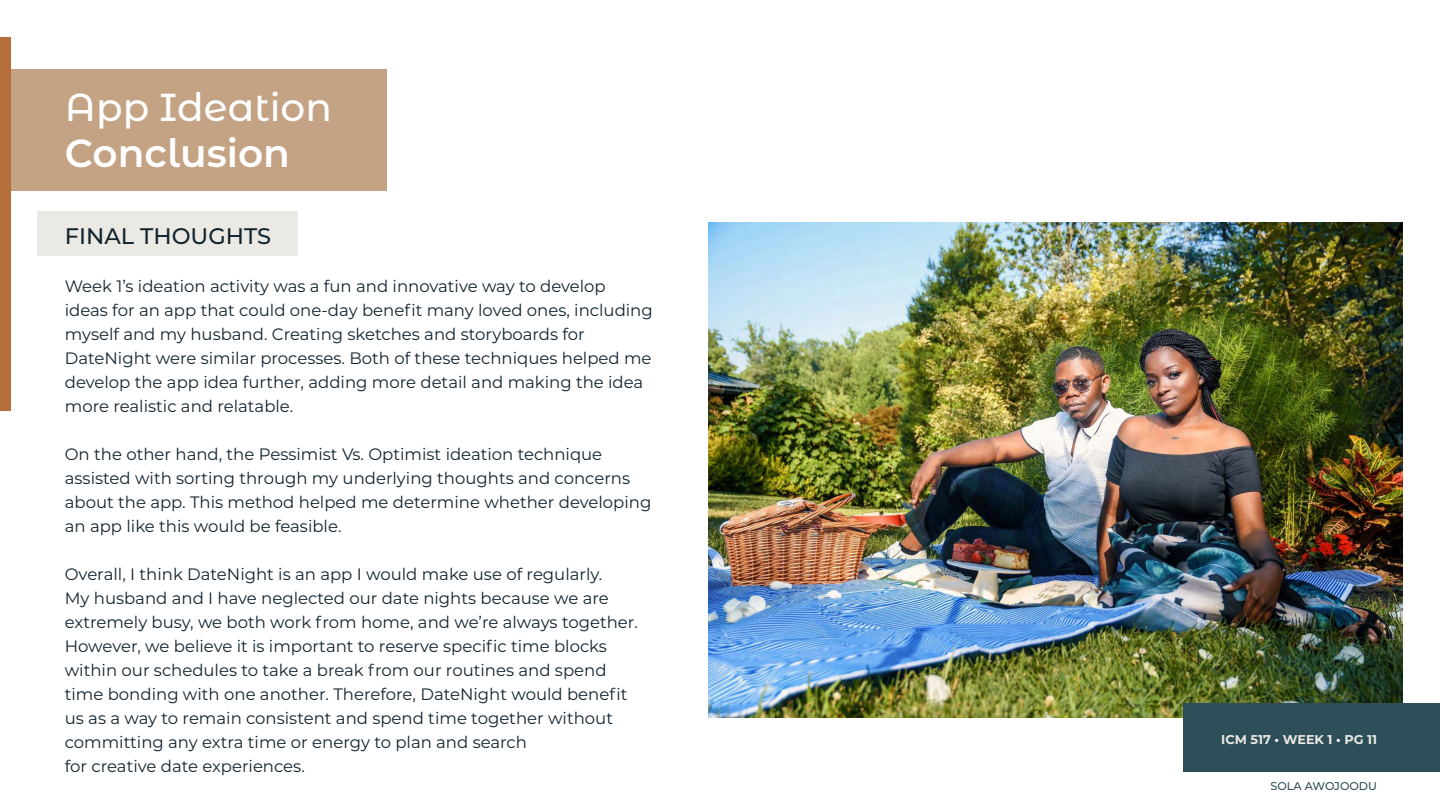
<style>
.page{position:relative;width:1440px;height:810px;background:#fff}
.page>*{position:absolute;margin:0;border:0;box-sizing:border-box;transform-origin:0 0}
.t1{font:500 39px "Montserrat Alternates";color:#fff}
.t2{font:600 39px "Montserrat Alternates";color:#fff}
.t3{font:500 22.5px "Montserrat";color:#11242f}
.t4{font:16.5px/24px "Montserrat";color:#11242f}
.t5{font:700 12.75px "Montserrat";color:#ebe9e3}
.t6{font:500 11.25px "Montserrat";color:#2e4f5a}
.s1{color:#fff}
</style>
<div class="page">
<img style="left:709px;top:222px;width:693px;height:496px">
<div style="left:0;top:69px;width:386px;height:121px;background:#c4a284"></div>
<div style="left:1184px;top:704px;width:256px;height:68px;background:#2e4f5a"></div>
<div style="left:0;top:38px;width:10px;height:373px;background:#b56e3a"></div>
<div style="left:38px;top:211px;width:260px;height:45px;background:#ebe9e3"></div>
<h1 class="t1" style="left:65px;top:91px;width:268px">App Ideation</h1>
<h1 class="t2" style="left:65px;top:137px;width:226px">Conclusion</h1>
<h2 class="t3" style="left:65px;top:226px;width:208px">FINAL THOUGHTS</h2>
<p class="t4" style="left:65px;top:275px;width:590px">Week 1’s ideation activity was a fun and innovative way to develop ideas for an app that could one-day benefit many loved ones, including myself and my husband. Creating sketches and storyboards for DateNight were similar processes. Both of these techniques helped me develop the app idea further, adding more detail and making the idea more realistic and relatable.</p>
<p class="t4" style="left:65px;top:443px;width:588px">On the other hand, the Pessimist Vs. Optimist ideation technique assisted with sorting through my underlying thoughts and concerns about the app. This method helped me determine whether developing an app like this would be feasible.</p>
<p class="t4" style="left:65px;top:563px;width:575px">Overall, I think DateNight is an app I would make use of regularly.<br>My husband and I have neglected our date nights because we are extremely busy, we both work from home, and we’re always together.<br>However, we believe it is important to reserve specific time blocks within our schedules to take a break from our routines and spend time bonding with one another. Therefore, DateNight would benefit us as a way to remain consistent and spend time together without committing any extra time or energy to plan and search<br>for creative date experiences.</p>
<p class="t5" style="left:1221px;top:735px;width:157px">ICM 517 <span class="s1">•</span> WEEK 1 <span class="s1">•</span> PG 11</p>
<p class="t6" style="left:1270px;top:781px;width:108px">SOLA AWOJOODU</p>
</div>
